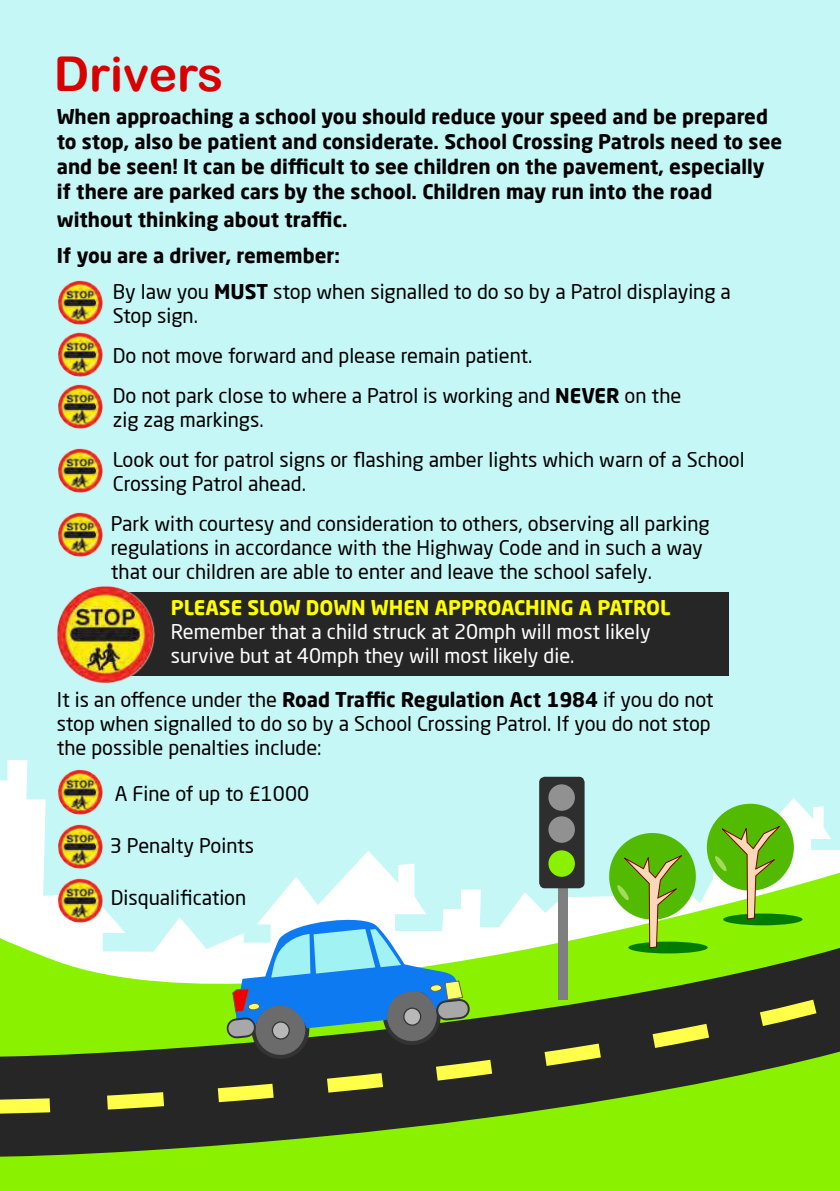
<style>
.page{position:relative;width:840px;height:1191px;background:#fff}
.page>*{position:absolute;margin:0;border:0;box-sizing:border-box;transform-origin:0 0}
.t1{font:48px "Arial Rounded MT Bold";color:#d90000}
.t2{font:20px/40px "Neo Sans Pro";color:#000}
.t3{font:700 20px/25px "Neo Sans Pro";color:#000}
.t4{font:20px/24px "Neo Sans Pro";color:#fff}
.t5{font:700 20px "Neo Sans Pro";color:#ff0}
.s1{font-weight:700}
</style>
<div class="page">
<div style="left:0;top:0;width:839px;height:1191px;background:#c5f7f7"></div>
<svg style="left:0;top:760px;width:839px;height:431px"></svg>
<div style="left:608px;top:833px;width:87px;height:86px;background:#52ba00;border-radius:50%"></div>
<svg style="left:624px;top:855px;width:58px;height:28px"></svg>
<svg style="left:706px;top:803px;width:87px;height:87px"></svg>
<svg style="left:712px;top:798px;width:127px;height:85px"></svg>
<div style="left:539px;top:776px;width:45px;height:112px;background:#2e2e2e;border-radius:6px"></div>
<div style="left:548px;top:784px;width:26px;height:26px;background:#919191;border-radius:50%"></div>
<div style="left:548px;top:816px;width:26px;height:26px;background:#919191;border-radius:50%"></div>
<div style="left:548px;top:850px;width:26px;height:26px;background:#8af200;border-radius:50%"></div>
<svg style="left:0;top:883px;width:839px;height:290px;background:#99d758"></svg>
<svg style="left:0;top:1117px;width:93px;height:3px"></svg>
<svg style="left:0;top:969px;width:839px;height:148px;background:#577a1e"></svg>
<svg style="left:214px;top:914px;width:267px;height:147px;background:#73a2aa"></svg>
<img style="left:58px;top:280px;width:45px;height:45px">
<img style="left:58px;top:332px;width:45px;height:45px">
<img style="left:58px;top:384px;width:45px;height:45px">
<img style="left:58px;top:448px;width:45px;height:45px">
<img style="left:58px;top:512px;width:45px;height:45px">
<div style="left:103px;top:592px;width:626px;height:83px;background:#262626"></div>
<img style="left:57px;top:586px;width:99px;height:98px">
<img style="left:57px;top:769px;width:47px;height:46px">
<img style="left:57px;top:823px;width:47px;height:46px">
<img style="left:57px;top:877px;width:47px;height:46px">
<h1 class="t1" style="left:54px;top:56px;width:171px">Drivers</h1>
<p class="t3" style="left:57px;top:106px;width:726px">When approaching a school you should reduce your speed and be prepared to stop, also be patient and considerate. School Crossing Patrols need to see and be seen! It can be difficult to see children on the pavement, especially if there are parked cars by the school. Children may run into the road</p>
<p class="t3" style="left:57px;top:206px;width:292px">without thinking about traffic.</p>
<p class="t3" style="left:57px;top:245px;width:284px">If you are a driver, remember:</p>
<p class="t2" style="left:113px;top:271px;width:619px">By law you <span class="s1">MUST</span> stop when signalled to do so by a Patrol displaying a</p>
<p class="t2" style="left:113px;top:295px;width:569px">Stop sign.<br>Do not move forward and please remain patient.<br>Do not park close to where a Patrol is working and <span class="s1">NEVER</span> on the</p>
<p class="t2" style="left:113px;top:399px;width:633px">zig zag markings.<br>Look out for patrol signs or flashing amber lights which warn of a School</p>
<p class="t2" style="left:111px;top:463px;width:600px">Crossing Patrol ahead.<br>Park with courtesy and consideration to others, observing all parking</p>
<p class="t2" style="left:111px;top:535px;width:593px;line-height:24px">regulations in accordance with the Highway Code and in such a way that our children are able to enter and leave the school safely.</p>
<p class="t5" style="left:171px;top:600px;width:501px">PLEASE SLOW DOWN WHEN APPROACHING A PATROL</p>
<p class="t4" style="left:171px;top:619px;width:481px">Remember that a child struck at 20mph will most likely survive but at 40mph they will most likely die.</p>
<p class="t2" style="left:57px;top:687px;width:658px;line-height:24px">It is an offence under the <span class="s1">Road Traffic Regulation Act 1984</span> if you do not stop when signalled to do so by a School Crossing Patrol. If you do not stop the possible penalties include:</p>
<p class="t2" style="left:115px;top:775px;width:196px">A Fine of up to £1000</p>
<p class="t2" style="left:110px;top:827px;width:146px">3 Penalty Points</p>
<p class="t2" style="left:111px;top:877px;width:137px">Disqualification</p>
</div>
